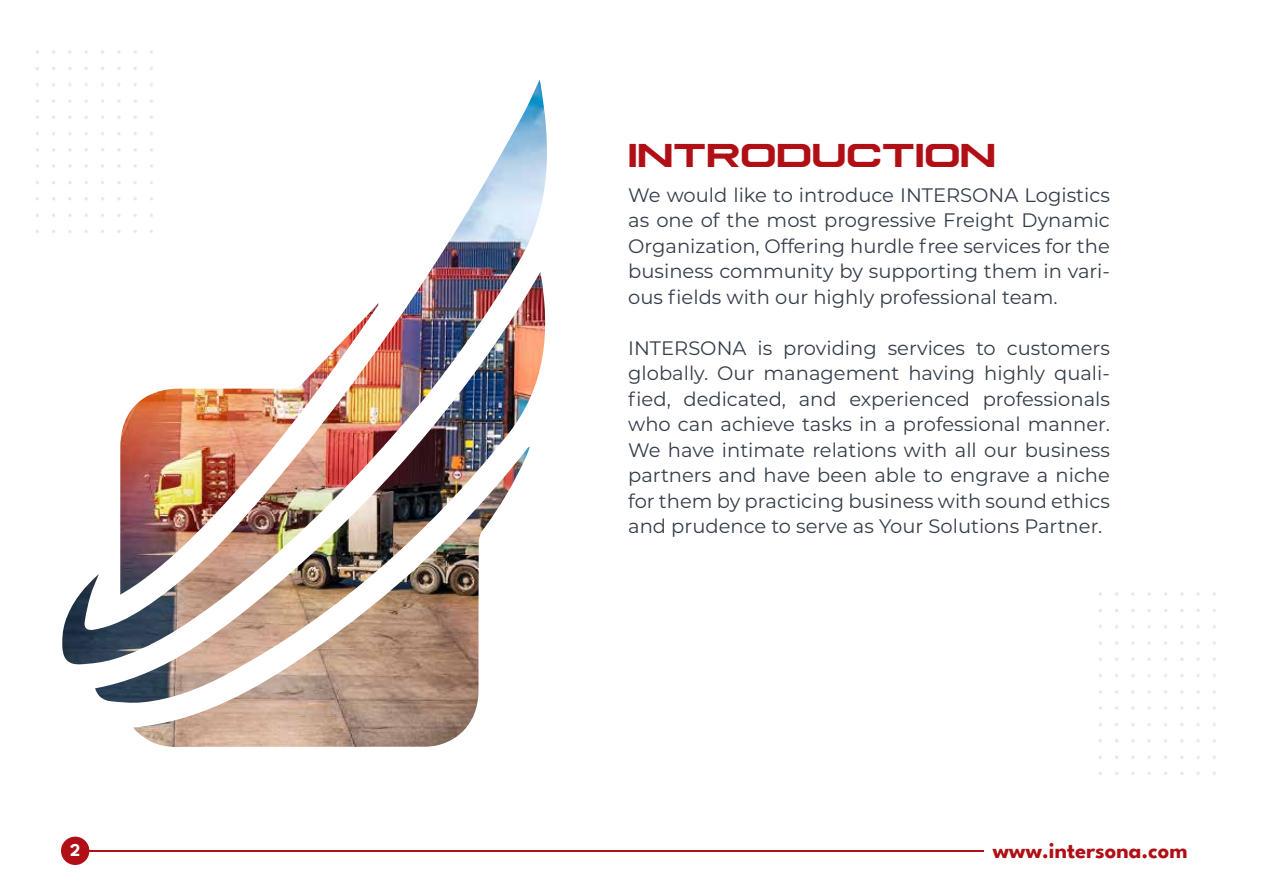
<style>
.page{position:relative;width:1263px;height:893px;background:#fff}
.page>*{position:absolute;margin:0;border:0;box-sizing:border-box;transform-origin:0 0}
.t1{font:700 34.5px "Plateia";color:#b00f15}
.t2{font:700 22.5px "League Spartan";color:#b00f15}
.t3{font:19.5px/25.5px "Montserrat";color:#343e4a;text-align:justify}
.t4{font:700 18px "League Spartan";color:#fff}
</style>
<div class="page">
<hr style="left:75px;top:850px;width:908px;height:1px;background:#b00f15">
<div style="left:61px;top:837px;width:28px;height:28px;background:#b00f15;border-radius:50%"></div>
<img style="left:62px;top:79px;width:485px;height:668px">
<img style="left:1099px;top:592px;width:117px;height:183px">
<img style="left:36px;top:50px;width:155px;height:204px">
<h1 class="t1" style="left:628px;top:135px;width:369px">INTRODUCTION</h1>
<p class="t3" style="left:628px;top:181px;width:483px">We would like to introduce INTERSONA Logistics as one of the most progressive Freight Dynamic Organization, Offering hurdle free services for the business community by supporting them in vari&shy;ous fields with our highly professional team.</p>
<p class="t3" style="left:628px;top:334px;width:483px">INTERSONA is providing services to customers globally. Our management having highly quali&shy;fied, dedicated, and experienced professionals who can achieve tasks in a professional manner.<br>We have intimate relations with all our business partners and have been able to engrave a niche for them by practicing business with sound ethics and prudence to serve as Your Solutions Partner.</p>
<p class="t4" style="left:70px;top:836px;width:12px">2</p>
<p class="t2" style="left:993px;top:833px;width:196px">www.intersona.com</p>
</div>
